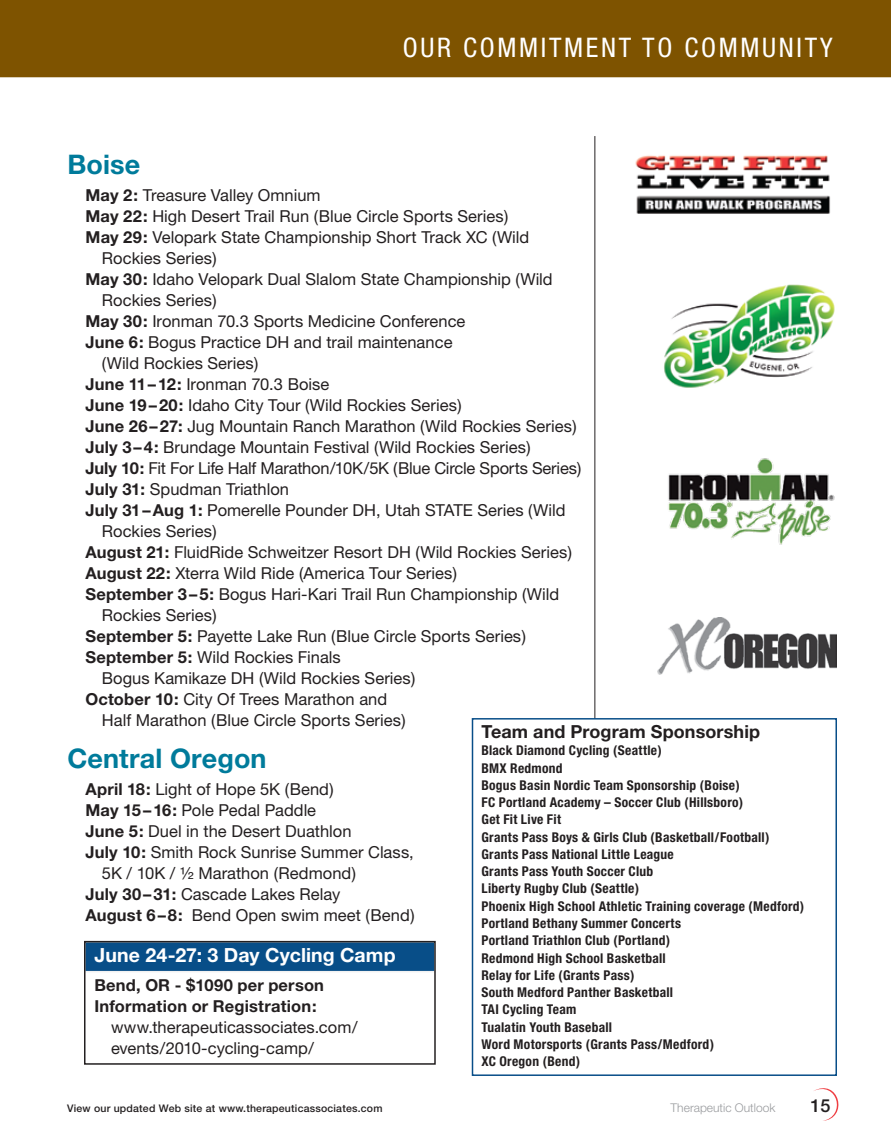
<style>
.page{position:relative;width:891px;height:1148px;background:#fff}
.page>*{position:absolute;margin:0;border:0;box-sizing:border-box;transform-origin:0 0}
.t1{font:condensed 27px "Helvetica Neue";letter-spacing:.1em;color:#fff}
.t2{font:700 27px "Helvetica Neue";letter-spacing:.005em;color:#007b9b}
.t3{font:700 19.5px "Helvetica Neue";letter-spacing:.005em;color:#fff}
.t4{font:700 18px "Helvetica Neue";letter-spacing:.005em;color:#231f20}
.t5{font:500 18px "Helvetica Neue";color:#231f20}
.t6{font:16.5px/21px "Helvetica Neue";color:#231f20}
.t7{font:700 16.5px/21px "Helvetica Neue";letter-spacing:.01em;color:#231f20}
.t8{font:700 condensed 13.5px/17.2px "Helvetica Neue";letter-spacing:.02em;color:#231f20}
.t9{font:300 12px "Helvetica Neue";color:#999b9e}
.t10{font:500 10.5px "Helvetica Neue";letter-spacing:.02em;color:#231f20}
.s1{font-weight:700}
</style>
<div class="page">
<div style="left:0;top:0;width:891px;height:77px;background:#7e5300"></div>
<div style="left:84px;top:940px;width:352px;height:32px;background:#084e88;border:2px solid #f2f2f2"></div>
<svg style="left:814px;top:1088px;width:25px;height:32px"></svg>
<img style="left:668px;top:458px;width:167px;height:87px">
<hr style="left:594px;top:136px;width:1px;height:602px;background:#231f20">
<img style="left:657px;top:617px;width:180px;height:57px">
<img style="left:664px;top:284px;width:171px;height:104px">
<img style="left:635px;top:155px;width:196px;height:59px">
<div style="left:472px;top:718px;width:365px;height:358px;background:#fff;border:2px solid #084e88"></div>
<div style="left:84px;top:940px;width:352px;height:124px;border:2px solid #231f20"></div>
<h1 class="t1" style="left:403px;top:32px;width:431px">OUR COMMITMENT TO COMMUNITY</h1>
<h1 class="t2" style="left:68px;top:147px;width:74px">Boise</h1>
<p class="t6" style="left:86px;top:184px;width:237px"><span class="s1">May 2:</span> Treasure Valley Omnium</p>
<p class="t6" style="left:86px;top:205px;width:424px"><span class="s1">May 22:</span> High Desert Trail Run (Blue Circle Sports Series)</p>
<p class="t6" style="left:86px;top:226px;width:445px"><span class="s1">May 29:</span> Velopark State Championship Short Track XC (Wild</p>
<p class="t6" style="left:102px;top:247px;width:116px">Rockies Series)</p>
<p class="t6" style="left:85px;top:268px;width:469px"><span class="s1">May 30:</span> Idaho Velopark Dual Slalom State Championship (Wild</p>
<p class="t6" style="left:102px;top:289px;width:116px">Rockies Series)</p>
<p class="t6" style="left:85px;top:310px;width:382px"><span class="s1">May 30:</span> Ironman 70.3 Sports Medicine Conference</p>
<p class="t6" style="left:85px;top:331px;width:369px"><span class="s1">June 6:</span> Bogus Practice DH and trail maintenance</p>
<p class="t6" style="left:102px;top:352px;width:158px">(Wild Rockies Series)</p>
<p class="t6" style="left:85px;top:373px;width:245px"><span class="s1">June 11–12:</span> Ironman 70.3 Boise</p>
<p class="t6" style="left:85px;top:394px;width:378px"><span class="s1">June 19–20:</span> Idaho City Tour (Wild Rockies Series)</p>
<p class="t6" style="left:85px;top:415px;width:493px"><span class="s1">June 26–27:</span> Jug Mountain Ranch Marathon (Wild Rockies Series)</p>
<p class="t6" style="left:85px;top:436px;width:447px"><span class="s1">July 3–4:</span> Brundage Mountain Festival (Wild Rockies Series)</p>
<p class="t6" style="left:85px;top:457px;width:498px"><span class="s1">July 10:</span> Fit For Life Half Marathon/10K/5K (Blue Circle Sports Series)</p>
<p class="t6" style="left:85px;top:478px;width:205px"><span class="s1">July 31:</span> Spudman Triathlon</p>
<p class="t6" style="left:85px;top:499px;width:361px"><span class="s1">July 31–Aug 1:</span> Pomerelle Pounder DH, Utah STATE</p>
<p class="t6" style="left:478px;top:499px;width:89px">Series (Wild</p>
<p class="t6" style="left:102px;top:520px;width:116px">Rockies Series)</p>
<p class="t6" style="left:85px;top:541px;width:488px"><span class="s1">August 21:</span> FluidRide Schweitzer Resort DH (Wild Rockies Series)</p>
<p class="t6" style="left:85px;top:562px;width:373px"><span class="s1">August 22:</span> Xterra Wild Ride (America Tour Series)</p>
<p class="t6" style="left:85px;top:583px;width:475px"><span class="s1">September 3–5:</span> Bogus Hari-Kari Trail Run Championship (Wild</p>
<p class="t6" style="left:102px;top:604px;width:116px">Rockies Series)</p>
<p class="t6" style="left:85px;top:625px;width:442px"><span class="s1">September 5:</span> Payette Lake Run (Blue Circle Sports Series)</p>
<p class="t6" style="left:85px;top:646px;width:257px"><span class="s1">September 5:</span> Wild Rockies Finals</p>
<p class="t6" style="left:102px;top:667px;width:315px">Bogus Kamikaze DH (Wild Rockies Series)</p>
<p class="t6" style="left:85px;top:688px;width:303px"><span class="s1">October 10:</span> City Of Trees Marathon and</p>
<p class="t6" style="left:102px;top:709px;width:305px">Half Marathon (Blue Circle Sports Series)</p>
<h1 class="t2" style="left:68px;top:741px;width:201px">Central Oregon</h1>
<p class="t6" style="left:86px;top:778px;width:250px"><span class="s1">April 18:</span> Light of Hope 5K (Bend)</p>
<p class="t6" style="left:85px;top:799px;width:232px"><span class="s1">May 15–16:</span> Pole Pedal Paddle</p>
<p class="t6" style="left:85px;top:820px;width:268px"><span class="s1">June 5:</span> Duel in the Desert Duathlon</p>
<p class="t6" style="left:85px;top:841px;width:330px"><span class="s1">July 10:</span> Smith Rock Sunrise Summer Class,</p>
<p class="t6" style="left:102px;top:862px;width:256px">5K / 10K / ½ Marathon (Redmond)</p>
<p class="t6" style="left:85px;top:883px;width:256px"><span class="s1">July 30–31:</span> Cascade Lakes Relay</p>
<p class="t6" style="left:85px;top:904px;width:331px"><span class="s1">August 6–8:</span> Bend Open swim meet (Bend)</p>
<p class="t4" style="left:482px;top:720px;width:280px">Team and Program Sponsorship</p>
<p class="t8" style="left:481px;top:741px;width:324px">Black Diamond Cycling (Seattle)<br>BMX Redmond<br>Bogus Basin Nordic Team Sponsorship (Boise)<br>FC Portland Academy – Soccer Club (Hillsboro)<br>Get Fit Live Fit<br>Grants Pass Boys &amp; Girls Club (Basketball/Football)<br>Grants Pass National Little League<br>Grants Pass Youth Soccer Club<br>Liberty Rugby Club (Seattle)<br>Phoenix High School Athletic Training coverage (Medford)<br>Portland Bethany Summer Concerts<br>Portland Triathlon Club (Portland)<br>Redmond High School Basketball<br>Relay for Life (Grants Pass)<br>South Medford Panther Basketball<br>TAI Cycling Team<br>Tualatin Youth Baseball<br>Word Motorsports (Grants Pass/Medford)<br>XC Oregon (Bend)</p>
<p class="t3" style="left:94px;top:943px;width:303px">June 24-27: 3 Day Cycling Camp</p>
<p class="t7" style="left:94px;top:974px;width:231px">Bend, OR - $1090 per person<br>Information or Registration:</p>
<p class="t6" style="left:111px;top:1016px;width:248px">www.therapeuticassociates.com/ events/2010-cycling-camp/</p>
<p class="t10" style="left:67px;top:1101px;width:317px">View our updated Web site at www.therapeuticassociates.com</p>
<p class="t9" style="left:671px;top:1100px;width:106px">Therapeutic Outlook</p>
<p class="t5" style="left:810px;top:1094px;width:22px">15</p>
</div>
